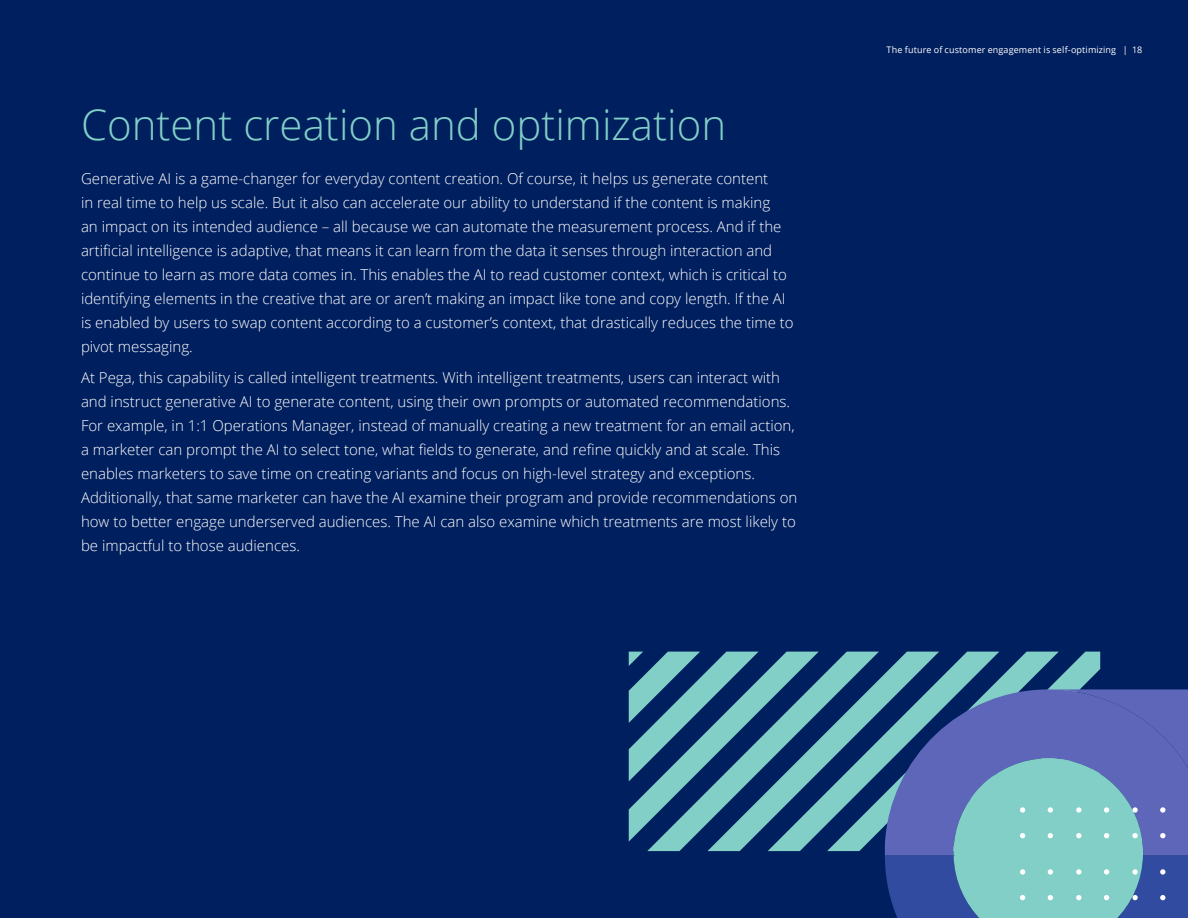
<style>
.page{position:relative;width:1188px;height:918px;background:#001f5e}
.page>*{position:absolute;margin:0;border:0;box-sizing:border-box;transform-origin:0 0}
.header1{font:300 42px "Open Sans";color:#82cfc7}
.BODY_COPY{font:300 15px/24px "Open Sans";color:#fff}
.t1{font:9px "Open Sans";letter-spacing:.015em;color:#fff}
</style>
<div class="page">
<svg style="left:629px;top:652px;width:18px;height:190px"></svg>
<svg style="left:647px;top:652px;width:60px;height:199px;fill:#82cfc7"></svg>
<svg style="left:707px;top:652px;width:61px;height:199px"></svg>
<svg style="left:768px;top:652px;width:59px;height:199px;fill:#82cfc7"></svg>
<svg style="left:827px;top:652px;width:58px;height:199px;fill:#82cfc7"></svg>
<svg style="left:885px;top:652px;width:303px;height:266px;background:#5c84b1"></svg>
<div style="left:955px;top:849px;width:188px;height:7px;background:#82cfc7"></div>
<p class="header1" style="left:81px;top:96px;width:647px">Content creation and optimization</p>
<p class="BODY_COPY" style="left:81px;top:167px;width:714px">Generative AI is a game-changer for everyday content creation. Of course, it helps us generate content<br>in real time to help us scale. But it also can accelerate our ability to understand if the content is making<br>an impact on its intended audience – all because we can automate the measurement process. And if the artificial intelligence is adaptive, that means it can learn from the data it senses through interaction and continue to learn as more data comes in. This enables the AI to read customer context, which is critical to identifying elements in the creative that are or aren’t making an impact like tone and copy length. If the AI is enabled by users to swap content according to a customer’s context, that drastically reduces the time to pivot messaging.</p>
<p class="BODY_COPY" style="left:81px;top:365px;width:718px">At Pega, this capability is called intelligent treatments. With intelligent treatments, users can interact with and instruct generative AI to generate content, using their own prompts or automated recommendations.<br>For example, in 1:1 Operations Manager, instead of manually creating a new treatment for an email action, a marketer can prompt the AI to select tone, what fields to generate, and refine quickly and at scale. This enables marketers to save time on creating variants and focus on high-level strategy and exceptions.<br>Additionally, that same marketer can have the AI examine their program and provide recommendations on how to better engage underserved audiences. The AI can also examine which treatments are most likely to be impactful to those audiences.</p>
<p class="t1" style="left:887px;top:44px;width:257px">The future of customer engagement is self-optimizing | 18</p>
</div>
